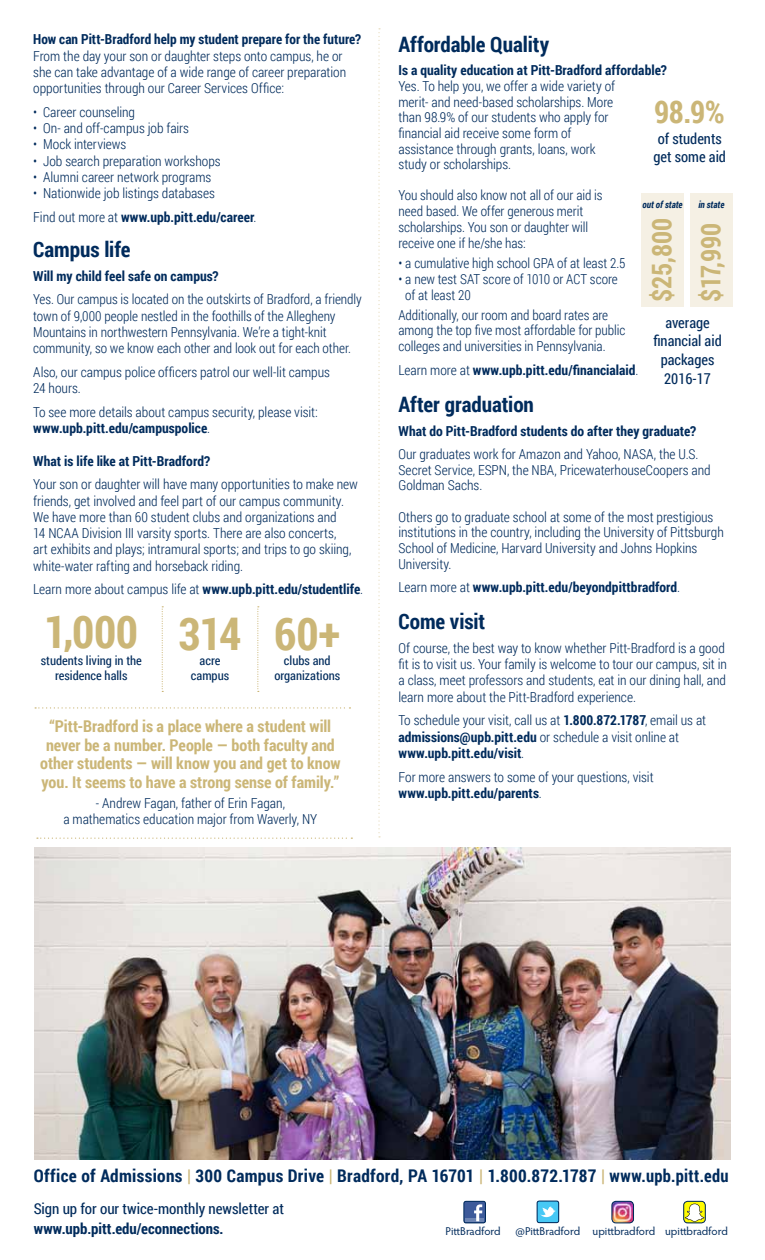
<style>
.page{position:relative;width:765px;height:1260px;background:#fff}
.page>*{position:absolute;margin:0;border:0;box-sizing:border-box;transform-origin:0 0}
.t1{font:700 45px "Roboto Condensed";letter-spacing:-.01em;color:#cbb677}
.t2{font:700 31.25px "Roboto Condensed";color:#cbb677}
.t3{font:700 27.12px/48.8px "Roboto Condensed";color:#cbb677}
.t4{font:700 21.25px "Roboto Condensed";letter-spacing:-.005em;color:#002b5c}
.t5{font:700 17.5px "Roboto Condensed";letter-spacing:.015em;color:#002b5c}
.t6{font:700 16.25px/18.8px "Roboto Condensed";letter-spacing:-.005em;color:#cbb677;text-align:center}
.t7{font:15px/18.8px "Roboto Condensed";color:#002b5c;text-align:center}
.t8{font:700 15px "Roboto Condensed";letter-spacing:.005em;color:#002b5c}
.t9{font:300 13.75px/16.2px "Roboto Condensed";letter-spacing:-.005em;color:#002b5c}
.t10{font:700 13.75px "Roboto Condensed";color:#002b5c}
.t11{font:12.5px/15px "Roboto Condensed";color:#002b5c;text-align:center}
.t12{font:11.38px "Hypatia Sans Pro";letter-spacing:-.005em;color:#002b5c}
.t13{font:italic 700 9.75px "Roboto Condensed";color:#002b5c;scale:.94 1}
.s1{font-weight:700}
.s2{font-weight:300}
.s3{color:#cbb677}
</style>
<div class="page">
<img style="left:34px;top:848px;width:697px;height:311px">
<svg style="left:257px;top:606px;width:2px;height:86px"></svg>
<svg style="left:162px;top:606px;width:1px;height:86px"></svg>
<svg style="left:378px;top:28px;width:2px;height:810px"></svg>
<svg style="left:35px;top:707px;width:315px;height:2px"></svg>
<svg style="left:37px;top:838px;width:315px;height:1px"></svg>
<div style="left:641px;top:194px;width:43px;height:113px;background:#f5f0e4"></div>
<div style="left:690px;top:194px;width:43px;height:113px;background:#f5f0e4"></div>
<svg style="left:537px;top:1201px;width:22px;height:22px"></svg>
<div style="left:537px;top:1201px;width:22px;height:22px;border:1px solid #002b5c;border-radius:2px"></div>
<svg style="left:464px;top:1201px;width:20px;height:22px"></svg>
<div style="left:464px;top:1201px;width:22px;height:22px;border:1px solid #002b5c;border-radius:2px"></div>
<img style="left:612px;top:1201px;width:22px;height:22px">
<div style="left:612px;top:1201px;width:22px;height:22px;border:1px solid #002b5c;border-radius:4px"></div>
<svg style="left:684px;top:1201px;width:21px;height:23px"></svg>
<div style="left:684px;top:1201px;width:21px;height:22px;border:1px solid #002b5c;border-radius:4px"></div>
<p class="t10" style="left:33px;top:30px;width:329px">How can Pitt-Bradford help my student prepare for the future?</p>
<p class="t9" style="left:33px;top:47px;width:315px">From the day your son or daughter steps onto campus, he or she can take advantage of a wide range of career preparation opportunities through our Career Services Office:</p>
<p class="t9" style="left:33px;top:103px;width:103px">• Career counseling</p>
<p class="t9" style="left:33px;top:120px;width:157px">• On- and off-campus job fairs</p>
<p class="t9" style="left:33px;top:136px;width:95px">• Mock interviews</p>
<p class="t9" style="left:33px;top:152px;width:189px">• Job search preparation workshops</p>
<p class="t9" style="left:33px;top:168px;width:180px">• Alumni career network programs</p>
<p class="t9" style="left:33px;top:181px;width:225px;line-height:23.8px">• Nationwide job listings databases<br>Find out more at <span class="s1">www.upb.pitt.edu/career</span>.</p>
<h3 class="t4" style="left:33px;top:234px;width:99px">Campus life</h3>
<p class="t10" style="left:33px;top:266px;width:187px">Will my child feel safe on campus?</p>
<p class="t9" style="left:33px;top:291px;width:330px">Yes. Our campus is located on the outskirts of Bradford, a friendly town of 9,000 people nestled in the foothills of the Allegheny Mountains in northwestern Pennsylvania. We’re a tight-knit community, so we know each other and look out for each other.</p>
<p class="t9" style="left:33px;top:363px;width:298px">Also, our campus police officers patrol our well-lit campus<br>24 hours.</p>
<p class="t9" style="left:33px;top:403px;width:286px">To see more details about campus security, please visit: <span class="s1">www.upb.pitt.edu/campuspolice</span>.</p>
<p class="t10" style="left:33px;top:451px;width:178px">What is life like at Pitt-Bradford?</p>
<p class="t9" style="left:33px;top:476px;width:326px">Your son or daughter will have many opportunities to make new friends, get involved and feel part of our campus community.<br>We have more than 60 student clubs and organizations and<br>14 NCAA Division III varsity sports. There are also concerts,<br>art exhibits and plays; intramural sports; and trips to go skiing, white-water rafting and horseback riding.</p>
<p class="t10" style="left:33px;top:580px;width:332px"><span class="s2">Learn more about campus life at</span> www.upb.pitt.edu/studentlife<span class="s2">.</span></p>
<h1 class="t1" style="left:44px;top:600px;width:95px">1,000</h1>
<p class="t11" style="left:41px;top:653px;width:103px">students living in the residence halls</p>
<p class="t6" style="left:40px;top:716px;width:302px">“Pitt-Bradford is a place where a student will never be a number. People — both faculty and other students — will know you and get to know you. It seems to have a strong sense of family.”</p>
<p class="t9" style="left:63px;top:795px;width:256px;text-align:center">- Andrew Fagan, father of Erin Fagan,<br>a mathematics education major from Waverly, NY</p>
<h1 class="t1" style="left:179px;top:602px;width:64px">314</h1>
<p class="t11" style="left:191px;top:652px;width:40px">acre campus</p>
<h1 class="t1" style="left:274px;top:602px;width:68px">60+</h1>
<p class="t11" style="left:274px;top:652px;width:67px">clubs and organizations</p>
<h3 class="t4" style="left:398px;top:29px;width:152px">Affordable Quality</h3>
<p class="t10" style="left:398px;top:61px;width:270px">Is a quality education at Pitt-Bradford affordable?</p>
<p class="t9" style="left:398px;top:78px;width:218px;line-height:15.6px">Yes. To help you, we offer a wide variety of merit- and need-based scholarships. More than 98.9% of our students who apply for financial aid receive some form of assistance through grants, loans, work study or scholarships.</p>
<p class="t9" style="left:398px;top:187px;width:206px;line-height:15.9px">You should also know not all of our aid is need based. We offer generous merit scholarships. You son or daughter will receive one if he/she has:</p>
<p class="t9" style="left:398px;top:254px;width:228px">• a cumulative high school GPA of at least 2.5</p>
<p class="t9" style="left:405px;top:271px;width:214px;text-indent:-7px">• a new test SAT score of 1010 or ACT score of at least 20</p>
<p class="t9" style="left:398px;top:307px;width:229px;line-height:15.6px">Additionally, our room and board rates are among the top five most affordable for public colleges and universities in Pennsylvania.</p>
<p class="t10" style="left:398px;top:360px;width:241px"><span class="s2">Learn more at</span> www.upb.pitt.edu/financialaid<span class="s2">.</span></p>
<h3 class="t4" style="left:398px;top:390px;width:137px">After graduation</h3>
<p class="t10" style="left:398px;top:422px;width:299px">What do Pitt-Bradford students do after they graduate?</p>
<p class="t9" style="left:398px;top:446px;width:314px;line-height:15.6px">Our graduates work for Amazon and Yahoo, NASA, the U.S.<br>Secret Service, ESPN, the NBA, PricewaterhouseCoopers and<br>Goldman Sachs.</p>
<p class="t9" style="left:398px;top:509px;width:327px;line-height:15.6px">Others go to graduate school at some of the most prestigious institutions in the country, including the University of Pittsburgh School of Medicine, Harvard University and Johns Hopkins University.</p>
<p class="t10" style="left:398px;top:577px;width:283px"><span class="s2">Learn more at</span> www.upb.pitt.edu/beyondpittbradford<span class="s2">.</span></p>
<h3 class="t4" style="left:398px;top:607px;width:88px">Come visit</h3>
<p class="t9" style="left:398px;top:640px;width:330px">Of course, the best way to know whether Pitt-Bradford is a good fit is to visit us. Your family is welcome to tour our campus, sit in a class, meet professors and students, eat in our dining hall, and learn more about the Pitt-Bradford experience.</p>
<p class="t9" style="left:398px;top:712px;width:309px">To schedule your visit, call us at <span class="s1">1.800.872.1787</span>, email us at <span class="s1">admissions@upb.pitt.edu</span> or schedule a visit online at <span class="s1">www.upb.pitt.edu/visit</span>.</p>
<p class="t9" style="left:398px;top:768px;width:257px">For more answers to some of your questions, visit <span class="s1">www.upb.pitt.edu/parents</span>.</p>
<h2 class="t2" style="left:654px;top:90px;width:72px">98.9%</h2>
<p class="t7" style="left:654px;top:130px;width:74px;line-height:17.5px;text-align:left">of students get some aid</p>
<p class="t13" style="left:643px;top:198px;width:44px">out of state</p>
<p class="t13" style="left:698px;top:198px;width:29px">in state</p>
<h3 class="t3" style="left:636px;top:302px;width:86px;rotate:-90deg">$25,800 $17,990</h3>
<p class="t7" style="left:653px;top:312px;width:70px">average financial aid packages<br>2016-17</p>
<p class="t5" style="left:34px;top:1163px;width:696px">Office of Admissions <span class="s3">|</span> 300 Campus Drive <span class="s3">|</span> Bradford, PA 16701 <span class="s3">|</span> 1.800.872.1787 <span class="s3">|</span> www.upb.pitt.edu</p>
<p class="t7" style="left:34px;top:1199px;width:252px">Sign up for our twice-monthly newsletter at</p>
<p class="t8" style="left:34px;top:1218px;width:191px">www.upb.pitt.edu/econnections.</p>
<p class="t12" style="left:446px;top:1224px;width:57px">PittBradford</p>
<p class="t12" style="left:516px;top:1224px;width:214px">@PittBradford upittbradford upittbradford</p>
</div>
